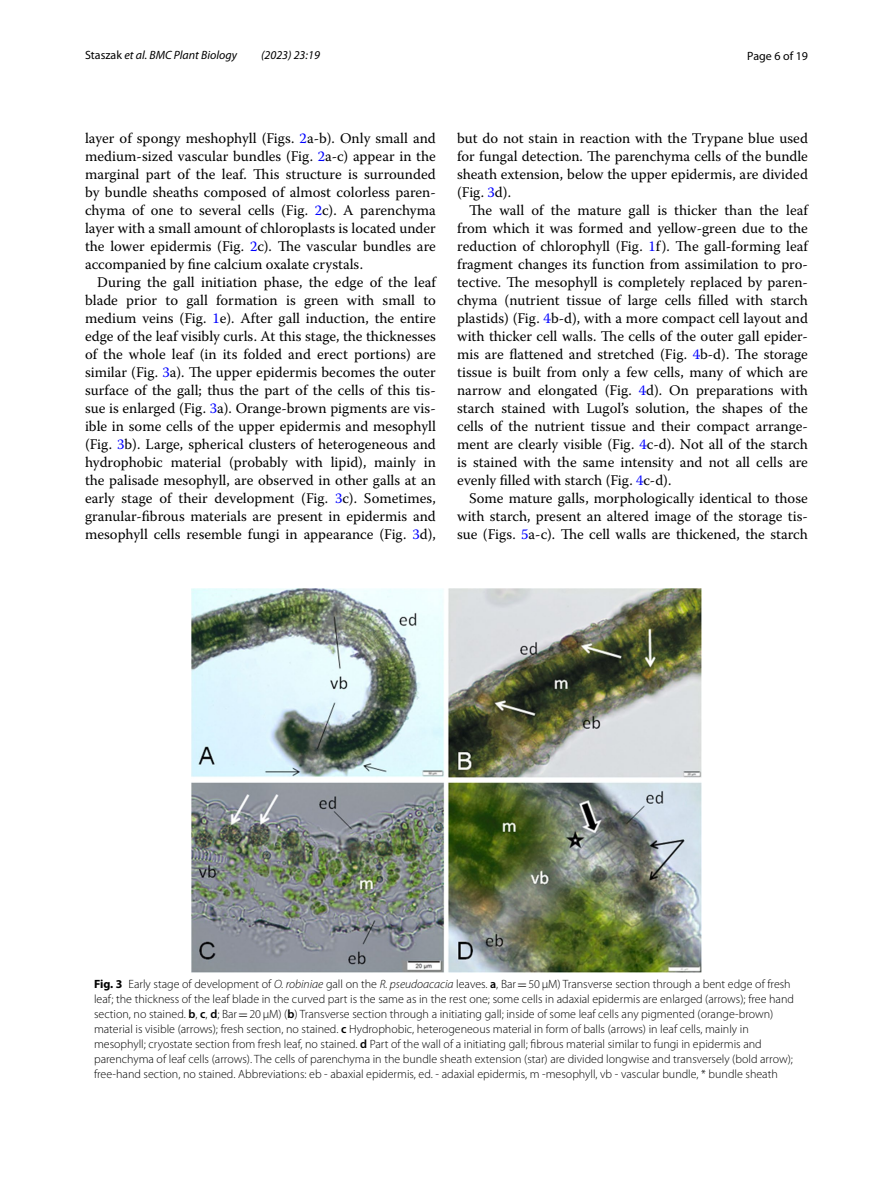
<style>
.page{position:relative;width:893px;height:1187px;background:#fff}
.page>*{position:absolute;margin:0;border:0;box-sizing:border-box;transform-origin:0 0}
.t1{font:14.7px/18px "Warnock Pro";color:#000;text-align:justify}
.t2{font:300 12px/15px "Myriad Pro";color:#000}
.t3{font:italic 12px "Myriad Pro";color:#000}
.t4{font:12px "Myriad Pro";color:#000}
.s1{font-style:normal}
.s2{color:#00f}
.s3{font-weight:700}
.s4{font-style:italic}
.s5{font-weight:600}
.s6{font-family:"MTSY";font-weight:400}
</style>
<div class="page">
<img style="left:191px;top:588px;width:511px;height:384px">
<p class="t3" style="left:85px;top:48px;width:154px"><span class="s1">Staszak</span> et al. BMC Plant Biology</p>
<p class="t3" style="left:261px;top:48px;width:60px">(2023) 23:19</p>
<p class="t4" style="left:747px;top:48px;width:62px">Page 6 of 19</p>
<p class="t1" style="left:85px;top:128px;width:352px">layer of spongy meshophyll (Figs. <span class="s2">2</span>a-b). Only small and medium-sized vascular bundles (Fig. <span class="s2">2</span>a-c) appear in the marginal part of the leaf. This structure is surrounded by bundle sheaths composed of almost colorless paren&shy;chyma of one to several cells (Fig. <span class="s2">2</span>c). A parenchyma layer with a small amount of chloroplasts is located under the lower epidermis (Fig. <span class="s2">2</span>c). The vascular bundles are accompanied by fine calcium oxalate crystals.</p>
<p class="t1" style="left:85px;top:272px;width:352px;text-indent:12px">During the gall initiation phase, the edge of the leaf blade prior to gall formation is green with small to medium veins (Fig. <span class="s2">1</span>e). After gall induction, the entire edge of the leaf visibly curls. At this stage, the thicknesses of the whole leaf (in its folded and erect portions) are similar (Fig. <span class="s2">3</span>a). The upper epidermis becomes the outer surface of the gall; thus the part of the cells of this tis&shy;sue is enlarged (Fig. <span class="s2">3</span>a). Orange-brown pigments are vis&shy;ible in some cells of the upper epidermis and mesophyll (Fig. <span class="s2">3</span>b). Large, spherical clusters of heterogeneous and hydrophobic material (probably with lipid), mainly in the palisade mesophyll, are observed in other galls at an early stage of their development (Fig. <span class="s2">3</span>c). Sometimes, granular-fibrous materials are present in epidermis and mesophyll cells resemble fungi in appearance (Fig. <span class="s2">3</span>d),</p>
<p class="t1" style="left:457px;top:128px;width:352px">but do not stain in reaction with the Trypane blue used for fungal detection. The parenchyma cells of the bundle sheath extension, below the upper epidermis, are divided (Fig. <span class="s2">3</span>d).</p>
<p class="t1" style="left:457px;top:200px;width:352px;text-indent:12px">The wall of the mature gall is thicker than the leaf from which it was formed and yellow-green due to the reduction of chlorophyll (Fig. <span class="s2">1</span>f). The gall-forming leaf fragment changes its function from assimilation to pro&shy;tective. The mesophyll is completely replaced by paren&shy;chyma (nutrient tissue of large cells filled with starch plastids) (Fig. <span class="s2">4</span>b-d), with a more compact cell layout and with thicker cell walls. The cells of the outer gall epider&shy;mis are flattened and stretched (Fig. <span class="s2">4</span>b-d). The storage tissue is built from only a few cells, many of which are narrow and elongated (Fig. <span class="s2">4</span>d). On preparations with starch stained with Lugol’s solution, the shapes of the cells of the nutrient tissue and their compact arrange&shy;ment are clearly visible (Fig. <span class="s2">4</span>c-d). Not all of the starch is stained with the same intensity and not all cells are evenly filled with starch (Fig. <span class="s2">4</span>c-d).</p>
<p class="t1" style="left:457px;top:488px;width:352px;text-indent:12px">Some mature galls, morphologically identical to those with starch, present an altered image of the storage tis&shy;sue (Figs. <span class="s2">5</span>a-c). The cell walls are thickened, the starch</p>
<p class="t2" style="left:94px;top:976px;width:701px"><span class="s3">Fig. 3</span> Early stage of development of <span class="s4">O. robiniae</span> gall on the <span class="s4">R. pseudoacacia</span> leaves. <span class="s5">a</span>, Bar<span class="s6">=</span>50μM) Transverse section through a bent edge of fresh leaf; the thickness of the leaf blade in the curved part is the same as in the rest one; some cells in adaxial epidermis are enlarged (arrows); free hand section, no stained. <span class="s5">b</span>, <span class="s5">c</span>, <span class="s5">d</span>; Bar<span class="s6">=</span>20μM) (<span class="s5">b</span>) Transverse section through a initiating gall; inside of some leaf cells any pigmented (orange-brown) material is visible (arrows); fresh section, no stained. <span class="s5">c</span> Hydrophobic, heterogeneous material in form of balls (arrows) in leaf cells, mainly in mesophyll; cryostate section from fresh leaf, no stained. <span class="s5">d</span> Part of the wall of a initiating gall; fibrous material similar to fungi in epidermis and parenchyma of leaf cells (arrows). The cells of parenchyma in the bundle sheath extension (star) are divided longwise and transversely (bold arrow); free-hand section, no stained. Abbreviations: eb - abaxial epidermis, ed. - adaxial epidermis, m -mesophyll, vb - vascular bundle, * bundle sheath</p>
</div>
